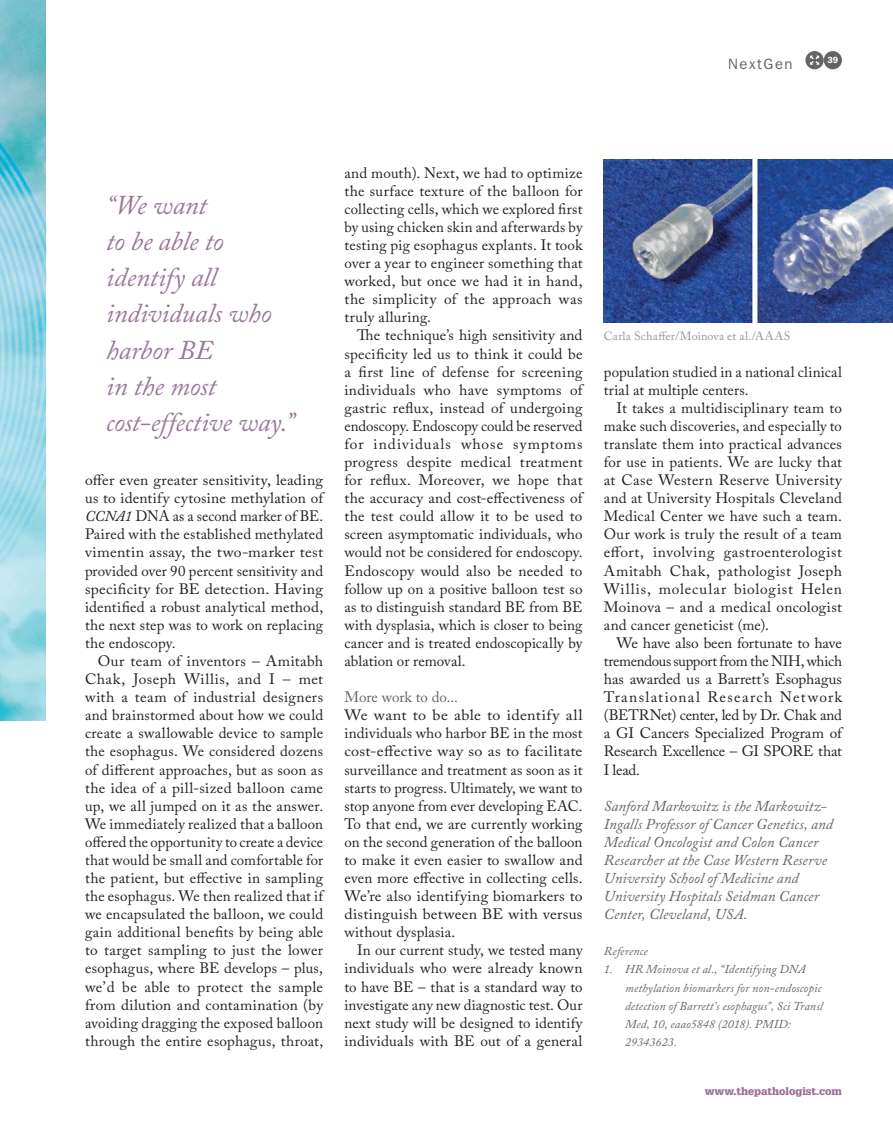
<style>
.page{position:relative;width:893px;height:1132px;background:#fff}
.page>*{position:absolute;margin:0;border:0;box-sizing:border-box;transform-origin:0 0}
.t1{font:italic 27px/36.2px "Adobe Caslon Pro";letter-spacing:-.005em;color:#987899}
.t2{font:15px/18px "Adobe Caslon Pro";letter-spacing:.01em;color:#231f20;text-align:justify}
.t3{font:15px/18px "Adobe Caslon Pro";letter-spacing:.01em;color:#231f20;text-align:justify;scale:1.07 1}
.t4{font:15px/18px "Adobe Caslon Pro";letter-spacing:.01em;color:#231f20;text-align:justify;scale:1.04 1}
.t5{font:italic 15px/18.1px "Adobe Caslon Pro";color:#636466}
.t6{font:15px "Adobe Caslon Pro";color:#636466}
.t7{font:15px "ITC Franklin Gothic Std";letter-spacing:.1em;color:#636466}
.t8{font:italic 12px/18px "Adobe Caslon Pro";letter-spacing:.01em;color:#636466}
.t9{font:12px "Adobe Caslon Pro";letter-spacing:.02em;color:#939598}
.t10{font:900 10.5px "Glypha LT Std";color:#9d6e9c}
.t11{font:600 9px "ITC Franklin Gothic Std";color:#fff}
.s1{font-style:italic}
</style>
<div class="page">
<div style="left:824px;top:51px;width:18px;height:18px;background:#636466;border-radius:50%"></div>
<svg style="left:805px;top:51px;width:19px;height:18px"></svg>
<svg style="left:810px;top:56px;width:9px;height:9px"></svg>
<img style="left:604px;top:159px;width:289px;height:163px">
<img style="left:0;top:0;width:46px;height:720px">
<p class="t7" style="left:728px;top:58px;width:66px">NextGen</p>
<p class="t11" style="left:827px;top:55px;width:12px">39</p>
<h1 class="t1" style="left:106px;top:189px;width:190px">“We want<br>to be able to identify all individuals who harbor BE<br>in the most cost-effective way.”</h1>
<p class="t4" style="left:85px;top:472px;width:230px">offer even greater sensitivity, leading us to identify cytosine methylation of <span class="s1">CCNA1</span> DNA as a second marker of BE.<br>Paired with the established methylated vimentin assay, the two-marker test provided over 90 percent sensitivity and specificity for BE detection. Having identified a robust analytical method, the next step was to work on replacing the endoscopy.</p>
<p class="t2" style="left:85px;top:653px;width:240px;text-indent:13px">Our team of inventors – Amitabh Chak, Joseph Willis, and I – met with a team of industrial designers and brainstormed about how we could create a swallowable device to sample the esophagus. We considered dozens of different approaches, but as soon as the idea of a pill-sized balloon came up, we all jumped on it as the answer.<br>We immediately realized that a balloon offered the opportunity to create a device that would be small and comfortable for the patient, but effective in sampling the esophagus. We then realized that if we encapsulated the balloon, we could gain additional benefits by being able to target sampling to just the lower esophagus, where BE develops – plus, we’d be able to protect the sample from dilution and contamination (by avoiding dragging the exposed balloon through the entire esophagus, throat,</p>
<p class="t2" style="left:344px;top:165px;width:240px">and mouth). Next, we had to optimize the surface texture of the balloon for collecting cells, which we explored first by using chicken skin and afterwards by testing pig esophagus explants. It took over a year to engineer something that worked, but once we had it in hand, the simplicity of the approach was truly alluring.</p>
<p class="t2" style="left:344px;top:328px;width:240px;text-indent:13px">The technique’s high sensitivity and specificity led us to think it could be a first line of defense for screening individuals who have symptoms of gastric reflux, instead of undergoing endoscopy. Endoscopy could be reserved for individuals whose symptoms progress despite medical treatment for reflux. Moreover, we hope that the accuracy and cost-effectiveness of the test could allow it to be used to screen asymptomatic individuals, who would not be considered for endoscopy.<br>Endoscopy would also be needed to follow up on a positive balloon test so as to distinguish standard BE from BE with dysplasia, which is closer to being cancer and is treated endoscopically by ablation or removal.</p>
<p class="t6" style="left:344px;top:691px;width:115px">More work to do...</p>
<p class="t3" style="left:344px;top:707px;width:224px">We want to be able to identify all individuals who harbor BE in the most cost-effective way so as to facilitate surveillance and treatment as soon as it starts to progress. Ultimately, we want to stop anyone from ever developing EAC.<br>To that end, we are currently working on the second generation of the balloon to make it even easier to swallow and even more effective in collecting cells.<br>We’re also identifying biomarkers to distinguish between BE with versus without dysplasia.</p>
<p class="t2" style="left:344px;top:942px;width:240px;text-indent:13px">In our current study, we tested many individuals who were already known to have BE – that is a standard way to investigate any new diagnostic test. Our next study will be designed to identify individuals with BE out of a general</p>
<p class="t9" style="left:604px;top:332px;width:188px">Carla Schaffer/Moinova et al./AAAS</p>
<p class="t2" style="left:604px;top:364px;width:240px">population studied in a national clinical trial at multiple centers.</p>
<p class="t2" style="left:604px;top:400px;width:240px;text-indent:13px">It takes a multidisciplinary team to make such discoveries, and especially to translate them into practical advances for use in patients. We are lucky that at Case Western Reserve University and at University Hospitals Cleveland Medical Center we have such a team.<br>Our work is truly the result of a team effort, involving gastroenterologist Amitabh Chak, pathologist Joseph Willis, molecular biologist Helen Moinova – and a medical oncologist and cancer geneticist (me).</p>
<p class="t2" style="left:604px;top:635px;width:240px;text-indent:13px">We have also been fortunate to have tremendous support from the NIH, which has awarded us a Barrett’s Esophagus Translational Research Network (BETRNet) center, led by Dr. Chak and a GI Cancers Specialized Program of Research Excellence – GI SPORE that I lead.</p>
<p class="t5" style="left:604px;top:797px;width:231px">Sanford Markowitz is the Markowitz-Ingalls Professor of Cancer Genetics, and Medical Oncologist and Colon Cancer Researcher at the Case Western Reserve University School of Medicine and University Hospitals Seidman Cancer Center, Cleveland, USA.</p>
<p class="t8" style="left:604px;top:943px;width:45px">Reference</p>
<p class="t8" style="left:625px;top:961px;width:199px;text-indent:-21px">1. HR Moinova et al., “Identifying DNA methylation biomarkers for non-endoscopic detection of Barrett’s esophagus”, Sci Transl Med, 10, eaao5848 (2018). PMID:<br>29343623.</p>
<p class="t10" style="left:705px;top:1086px;width:139px">www.thepathologist.com</p>
</div>
